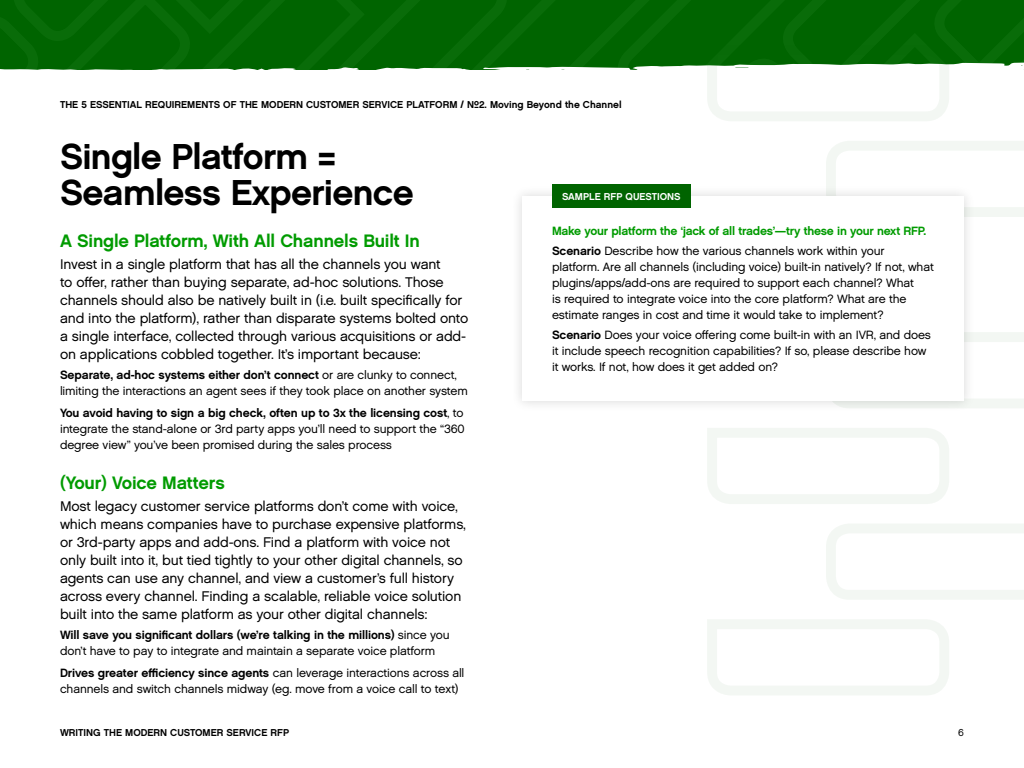
<style>
.page{position:relative;width:1024px;height:768px;background:#fff}
.page>*{position:absolute;margin:0;border:0;box-sizing:border-box;transform-origin:0 0}
.t1{font:36px/36px "Chalet New York Nineteen Sixty";letter-spacing:-.02em;color:#000}
.t2{font:18px "Chalet New York Nineteen Sixty";letter-spacing:-.01em;color:#009b00}
.t3{font:14px/18px "Chalet London Nineteen Sixty";letter-spacing:-.01em;color:#000}
.t4{font:12px/16px "Chalet London Nineteen Sixty";letter-spacing:-.01em;color:#000}
.t5{font:12px "Chalet New York Nineteen Sixty";letter-spacing:-.01em;color:#000}
.t6{font:12px "Chalet New York Nineteen Sixty";letter-spacing:-.02em;color:#009b00}
.t7{font:10px "Chalet New York Nineteen Sixty";color:#000}
.t8{font:10px "Chalet New York Nineteen Sixty";color:#fff}
.t9{font:10px "Chalet London Nineteen Sixty";color:#000}
.s1{font-family:"Chalet London Nineteen Sixty"}
.s2{font-family:"Chalet New York Nineteen Sixty"}
</style>
<div class="page">
<svg style="left:975px;top:332px;width:49px;height:76px"></svg>
<svg style="left:707px;top:428px;width:242px;height:76px"></svg>
<svg style="left:826px;top:524px;width:198px;height:75px"></svg>
<svg style="left:826px;top:141px;width:198px;height:76px"></svg>
<svg style="left:707px;top:620px;width:242px;height:75px"></svg>
<svg style="left:0;top:0;width:1024px;height:121px"></svg>
<div style="left:510px;top:184px;width:465px;height:228px;background:#f7f7f7"></div>
<div style="left:522px;top:196px;width:442px;height:205px;background:#fff"></div>
<div style="left:552px;top:184px;width:139px;height:24px;background:#006400"></div>
<p class="t7" style="left:60px;top:98px;width:563px">THE 5 ESSENTIAL REQUIREMENTS OF THE MODERN CUSTOMER SERVICE PLATFORM / №2. Moving Beyond the Channel</p>
<h1 class="t1" style="left:60px;top:138px;width:355px">Single Platform =<br>Seamless Experience</h1>
<h2 class="t2" style="left:60px;top:229px;width:361px">A Single Platform, With All Channels Built In</h2>
<p class="t3" style="left:60px;top:255px;width:410px">Invest in a single platform that has all the channels you want<br>to offer, rather than buying separate, ad-hoc solutions. Those channels should also be natively built in (i.e. built specifically for and into the platform), rather than disparate systems bolted onto a single interface, collected through various acquisitions or add&shy;on applications cobbled together. It’s important because:</p>
<p class="t5" style="left:60px;top:367px;width:398px">Separate, ad-hoc systems either don’t connect <span class="s1">or are clunky to connect,</span></p>
<p class="t4" style="left:60px;top:383px;width:409px">limiting the interactions an agent sees if they took place on another system</p>
<p class="t5" style="left:60px;top:405px;width:405px">You avoid having to sign a big check, often up to 3x the licensing cost<span class="s1">, to</span></p>
<p class="t4" style="left:60px;top:421px;width:406px">integrate the stand-alone or 3rd party apps you’ll need to support the “360 degree view” you’ve been promised during the sales process</p>
<h2 class="t2" style="left:60px;top:471px;width:166px">(Your) Voice Matters</h2>
<p class="t3" style="left:60px;top:497px;width:408px">Most legacy customer service platforms don’t come with voice, which means companies have to purchase expensive platforms, or 3rd-party apps and add-ons. Find a platform with voice not only built into it, but tied tightly to your other digital channels, so agents can use any channel, and view a customer’s full history across every channel. Finding a scalable, reliable voice solution built into the same platform as your other digital channels:</p>
<p class="t5" style="left:60px;top:627px;width:391px">Will save you significant dollars (we’re talking in the millions) <span class="s1">since you</span></p>
<p class="t4" style="left:60px;top:643px;width:377px">don’t have to pay to integrate and maintain a separate voice platform</p>
<p class="t5" style="left:60px;top:665px;width:406px">Drives greater efficiency since agents <span class="s1">can leverage interactions across all</span></p>
<p class="t4" style="left:60px;top:681px;width:400px">channels and switch channels midway (eg. move from a voice call to text)</p>
<p class="t8" style="left:562px;top:190px;width:120px">SAMPLE RFP QUESTIONS</p>
<p class="t6" style="left:552px;top:223px;width:376px">Make your platform the ‘jack of all trades’—try these in your next RFP.</p>
<p class="t4" style="left:552px;top:243px;width:383px"><span class="s2">Scenario</span> Describe how the various channels work within your platform. Are all channels (including voice) built-in natively? If not, what plugins/apps/add-ons are required to support each channel? What<br>is required to integrate voice into the core platform? What are the estimate ranges in cost and time it would take to implement?</p>
<p class="t4" style="left:552px;top:327px;width:380px"><span class="s2">Scenario</span> Does your voice offering come built-in with an IVR, and does it include speech recognition capabilities? If so, please describe how it works. If not, how does it get added on?</p>
<p class="t7" style="left:60px;top:726px;width:231px">WRITING THE MODERN CUSTOMER SERVICE RFP</p>
<p class="t9" style="left:958px;top:726px;width:7px">6</p>
</div>
